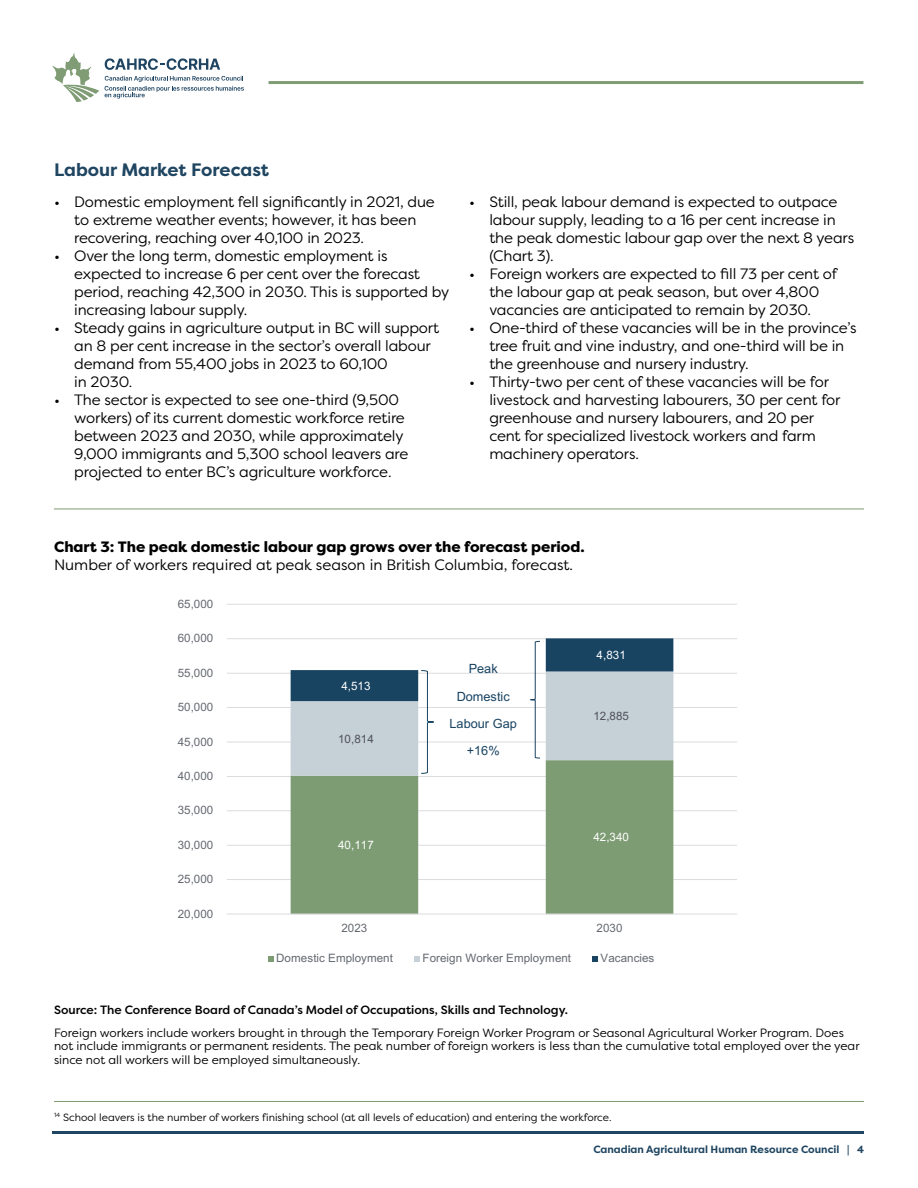
<style>
.page{position:relative;width:918px;height:1188px;background:#fff}
.page>*{position:absolute;margin:0;border:0;box-sizing:border-box;transform-origin:0 0}
.t1{font:700 18px "Filson Pro";color:#1f4561}
.t2{font:15px/18px "Filson Pro";letter-spacing:-.01em;color:#000}
.t3{font:800 15px "Filson Pro";color:#000}
.t4{font:12.75px/27.3px "Arial";color:#184361;text-align:center}
.t5{font:12px/13.5px "Filson Pro";color:#000}
.t6{font:500 12px "Filson Pro";color:#000}
.t7{font:11.55px "Arial";letter-spacing:.005em;color:#646870}
.t8{font:11.55px "Arial";letter-spacing:.005em;color:#fff}
.t9{font:11.55px "Arial";letter-spacing:.005em;color:#4f5258}
.t10{font:10.5px "Filson Pro";color:#000}
.t11{font:700 10.5px "Filson Pro";color:#1f4561}
</style>
<div class="page">
<svg style="left:105px;top:76px;width:139px;height:23px"></svg>
<svg style="left:105px;top:58px;width:115px;height:12px"></svg>
<svg style="left:52px;top:53px;width:47px;height:49px"></svg>
<hr style="left:269px;top:81px;width:594px;height:3px;background:#7f9c74">
<hr style="left:52px;top:1131px;width:811px;height:3px;background:#1f4562">
<hr style="left:227px;top:879px;width:510px;height:1px;background:#dbdcdf">
<hr style="left:227px;top:845px;width:510px;height:1px;background:#dbdcdf">
<hr style="left:227px;top:810px;width:510px;height:1px;background:#dbdcdf">
<hr style="left:227px;top:776px;width:510px;height:1px;background:#dbdcdf">
<hr style="left:227px;top:742px;width:510px;height:1px;background:#dbdcdf">
<hr style="left:227px;top:707px;width:510px;height:1px;background:#dbdcdf">
<hr style="left:227px;top:673px;width:510px;height:1px;background:#dbdcdf">
<hr style="left:227px;top:638px;width:510px;height:1px;background:#dbdcdf">
<hr style="left:227px;top:604px;width:510px;height:1px;background:#dbdcdf">
<svg style="left:291px;top:776px;width:382px;height:138px;fill:#7e9c74"></svg>
<hr style="left:227px;top:914px;width:510px;height:1px;background:#dbdcdf">
<svg style="left:268px;top:956px;width:6px;height:6px"></svg>
<svg style="left:414px;top:956px;width:6px;height:6px"></svg>
<svg style="left:592px;top:956px;width:6px;height:6px"></svg>
<svg style="left:291px;top:638px;width:382px;height:138px"></svg>
<hr style="left:54px;top:509px;width:810px;height:1px;background:#7d9b73">
<hr style="left:54px;top:1101px;width:810px;height:1px;background:#7d9b73">
<p class="t1" style="left:54px;top:158px;width:217px">Labour Market Forecast</p>
<p class="t2" style="left:74px;top:192px;width:362px;text-indent:-20px">• Domestic employment fell significantly in 2021, due to extreme weather events; however, it has been recovering, reaching over 40,100 in 2023.</p>
<p class="t2" style="left:74px;top:246px;width:377px;text-indent:-20px">• Over the long term, domestic employment is expected to increase 6 per cent over the forecast period, reaching 42,300 in 2030. This is supported by increasing labour supply.</p>
<p class="t2" style="left:74px;top:318px;width:366px;text-indent:-20px">• Steady gains in agriculture output in BC will support an 8 per cent increase in the sector’s overall labour demand from 55,400 jobs in 2023 to 60,100<br>in 2030.</p>
<p class="t2" style="left:74px;top:390px;width:336px;text-indent:-20px">• The sector is expected to see one-third (9,500 workers) of its current domestic workforce retire between 2023 and 2030, while approximately 9,000 immigrants and 5,300 school leavers are projected to enter BC’s agriculture workforce.</p>
<p class="t2" style="left:489px;top:192px;width:366px;text-indent:-20px">• Still, peak labour demand is expected to outpace labour supply, leading to a 16 per cent increase in the peak domestic labour gap over the next 8 years (Chart 3).</p>
<p class="t2" style="left:469px;top:264px;width:369px;text-align:center">• Foreign workers are expected to fill 73 per cent of the labour gap at peak season, but over 4,800 vacancies are anticipated to remain by 2030.</p>
<p class="t2" style="left:489px;top:318px;width:369px;text-indent:-20px">• One-third of these vacancies will be in the province’s tree fruit and vine industry, and one-third will be in the greenhouse and nursery industry.</p>
<p class="t2" style="left:489px;top:372px;width:353px;text-indent:-20px">• Thirty-two per cent of these vacancies will be for livestock and harvesting labourers, 30 per cent for greenhouse and nursery labourers, and 20 per cent for specialized livestock workers and farm machinery operators.</p>
<p class="t3" style="left:54px;top:538px;width:532px">Chart 3: The peak domestic labour gap grows over the forecast period.</p>
<p class="t2" style="left:54px;top:556px;width:521px">Number of workers required at peak season in British Columbia, forecast.</p>
<p class="t7" style="left:178px;top:596px;width:37px">65,000</p>
<p class="t7" style="left:178px;top:630px;width:37px">60,000</p>
<p class="t7" style="left:178px;top:665px;width:37px">55,000</p>
<p class="t7" style="left:178px;top:699px;width:37px">50,000</p>
<p class="t7" style="left:178px;top:734px;width:37px">45,000</p>
<p class="t7" style="left:178px;top:768px;width:37px">40,000</p>
<p class="t7" style="left:178px;top:802px;width:37px">35,000</p>
<p class="t7" style="left:178px;top:837px;width:37px">30,000</p>
<p class="t7" style="left:178px;top:871px;width:37px">25,000</p>
<p class="t7" style="left:178px;top:906px;width:37px">20,000</p>
<p class="t8" style="left:341px;top:678px;width:31px">4,513</p>
<p class="t9" style="left:338px;top:731px;width:37px">10,814</p>
<p class="t8" style="left:338px;top:837px;width:37px">40,117</p>
<p class="t4" style="left:450px;top:655px;width:69px">Peak<br>Domestic<br>Labour Gap +16%</p>
<p class="t8" style="left:597px;top:647px;width:31px">4,831</p>
<p class="t9" style="left:593px;top:708px;width:37px">12,885</p>
<p class="t8" style="left:593px;top:829px;width:37px">42,340</p>
<p class="t7" style="left:341px;top:920px;width:27px">2023</p>
<p class="t7" style="left:597px;top:920px;width:27px">2030</p>
<p class="t7" style="left:276px;top:950px;width:118px">Domestic Employment</p>
<p class="t7" style="left:423px;top:950px;width:150px">Foreign Worker Employment</p>
<p class="t7" style="left:601px;top:950px;width:55px">Vacancies</p>
<p class="t6" style="left:54px;top:1002px;width:516px">Source: The Conference Board of Canada’s Model of Occupations, Skills and Technology.</p>
<p class="t5" style="left:54px;top:1025px;width:807px">Foreign workers include workers brought in through the Temporary Foreign Worker Program or Seasonal Agricultural Worker Program. Does not include immigrants or permanent residents. The peak number of foreign workers is less than the cumulative total employed over the year since not all workers will be employed simultaneously.</p>
<p class="t10" style="left:54px;top:1110px;width:559px"><sup>14</sup> School leavers is the number of workers finishing school (at all levels of education) and entering the workforce.</p>
<p class="t11" style="left:593px;top:1142px;width:272px">Canadian Agricultural Human Resource Council | 4</p>
</div>
